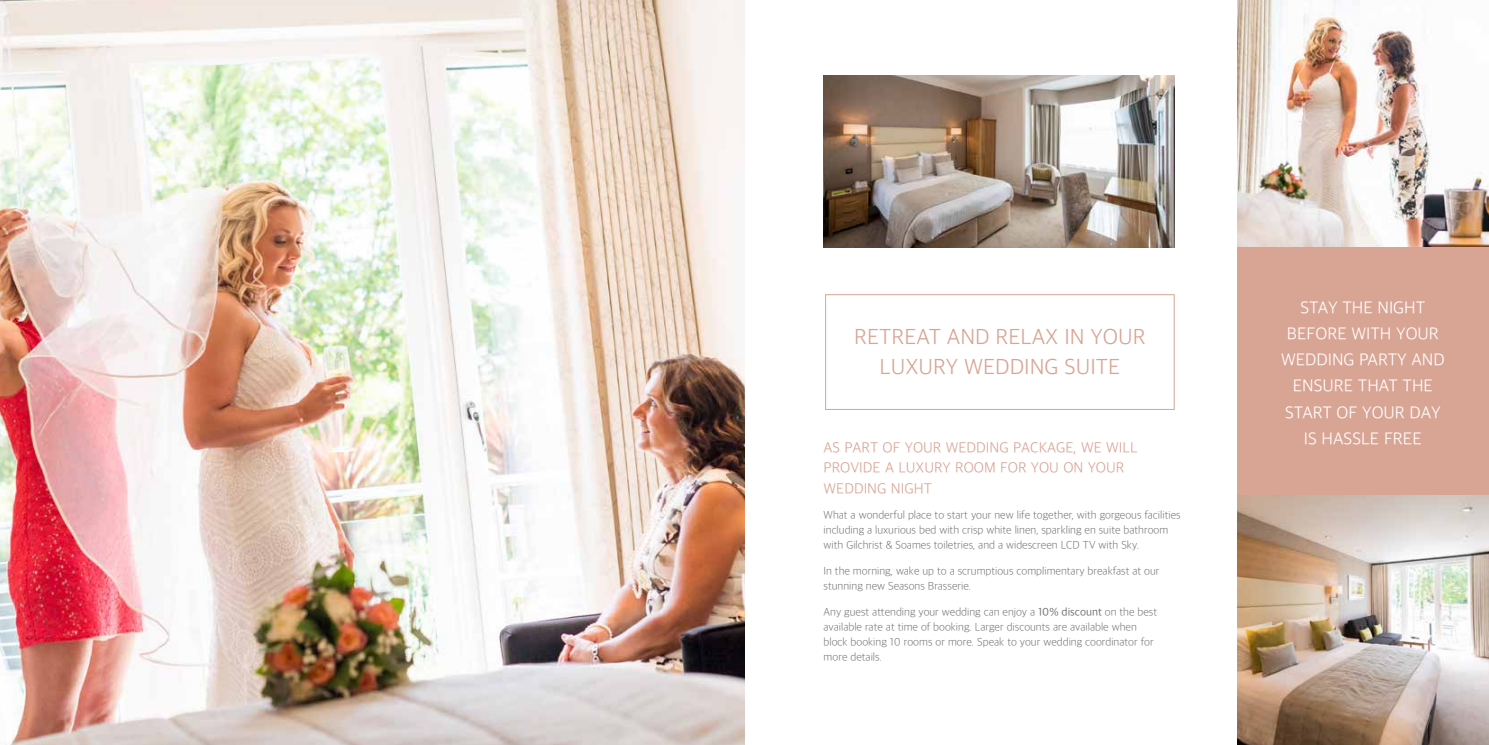
<style>
.page{position:relative;width:1489px;height:745px;background:#fff}
.page>*{position:absolute;margin:0;border:0;box-sizing:border-box;transform-origin:0 0}
.t1{font:300 22.5px/30px "Apple SD Gothic Neo";color:#d8a595;text-align:center}
.t2{font:300 17.5px/26.2px "Apple SD Gothic Neo";color:#fff;text-align:center}
.t3{font:300 15px/20px "Apple SD Gothic Neo";color:#d8a595}
.t4{font:200 11.25px/15px "Apple SD Gothic Neo";color:#707172}
.s1{font-weight:400}
</style>
<div class="page">
<img style="left:0;top:0;width:744px;height:744px">
<img style="left:1237px;top:0;width:251px;height:247px">
<img style="left:823px;top:75px;width:350px;height:172px">
<div style="left:1237px;top:247px;width:251px;height:250px;background:#d8a595"></div>
<img style="left:1237px;top:495px;width:251px;height:249px">
<div style="left:825px;top:294px;width:349px;height:115px;border:1px solid #d8a595"></div>
<h1 class="t1" style="left:854px;top:323px;width:293px">RETREAT AND RELAX IN YOUR<br>LUXURY WEDDING SUITE</h1>
<h3 class="t3" style="left:823px;top:438px;width:315px">AS PART OF YOUR WEDDING PACKAGE, WE WILL<br>PROVIDE A LUXURY ROOM FOR YOU ON YOUR<br>WEDDING NIGHT</h3>
<p class="t4" style="left:823px;top:508px;width:358px">What a wonderful place to start your new life together, with gorgeous facilities including a luxurious bed with crisp white linen, sparkling en suite bathroom with Gilchrist &amp; Soames toiletries, and a widescreen LCD TV with Sky.</p>
<p class="t4" style="left:823px;top:563px;width:337px">In the morning, wake up to a scrumptious complimentary breakfast at our stunning new Seasons Brasserie.</p>
<p class="t4" style="left:823px;top:604px;width:335px">Any guest attending your wedding can enjoy a <span class="s1">10% discount</span> on the best available rate at time of booking. Larger discounts are available when block booking 10 rooms or more. Speak to your wedding coordinator for more details.</p>
<h2 class="t2" style="left:1280px;top:295px;width:165px">STAY THE NIGHT<br>BEFORE WITH YOUR<br>WEDDING PARTY AND<br>ENSURE THAT THE<br>START OF YOUR DAY<br>IS HASSLE FREE</h2>
</div>
